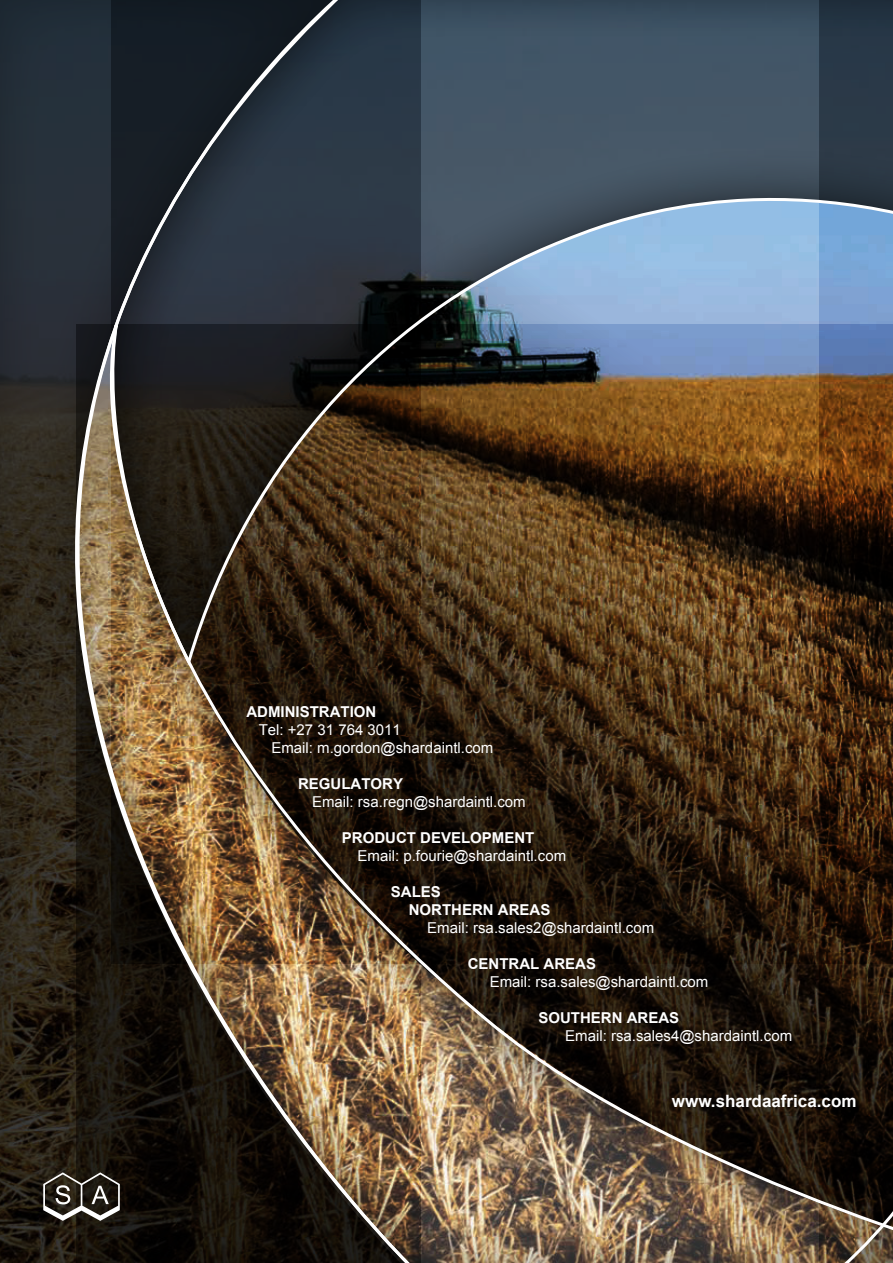
<style>
.page{position:relative;width:893px;height:1263px;background:#fff}
.page>*{position:absolute;margin:0;border:0;box-sizing:border-box;transform-origin:0 0}
.t1{font:700 16.95px "Arial";color:#fff}
.t2{font:15px/18px "Arial";color:#fff}
.t3{font:700 15px/18px "Arial";color:#fff}
</style>
<div class="page">
<svg style="left:423px;top:0;width:470px;height:321px;background:#556c82"></svg>
<svg style="left:0;top:0;width:423px;height:321px;background:#252f39"></svg>
<img style="left:0;top:321px;width:893px;height:942px">
<svg style="left:43px;top:1172px;width:77px;height:49px"></svg>
<p class="t3" style="left:246px;top:704px;width:131px">ADMINISTRATION</p>
<p class="t2" style="left:271px;top:721px;width:223px;text-indent:-13px">Tel: +27 31 764 3011<br>Email: m.gordon@shardaintl.com</p>
<p class="t3" style="left:298px;top:776px;width:107px">REGULATORY</p>
<p class="t2" style="left:312px;top:793px;width:215px">Email: rsa.regn@shardaintl.com</p>
<p class="t3" style="left:342px;top:830px;width:194px">PRODUCT DEVELOPMENT</p>
<p class="t2" style="left:357px;top:847px;width:210px">Email: p.fourie@shardaintl.com</p>
<p class="t3" style="left:409px;top:884px;width:143px;text-indent:-18px">SALES<br>NORTHERN AREAS</p>
<p class="t2" style="left:427px;top:919px;width:228px">Email: rsa.sales2@shardaintl.com</p>
<p class="t3" style="left:468px;top:956px;width:130px">CENTRAL AREAS</p>
<p class="t2" style="left:490px;top:973px;width:220px">Email: rsa.sales@shardaintl.com</p>
<p class="t3" style="left:538px;top:1010px;width:142px">SOUTHERN AREAS</p>
<p class="t2" style="left:565px;top:1027px;width:228px">Email: rsa.sales4@shardaintl.com</p>
<p class="t1" style="left:672px;top:1090px;width:186px">www.shardaafrica.com</p>
</div>
